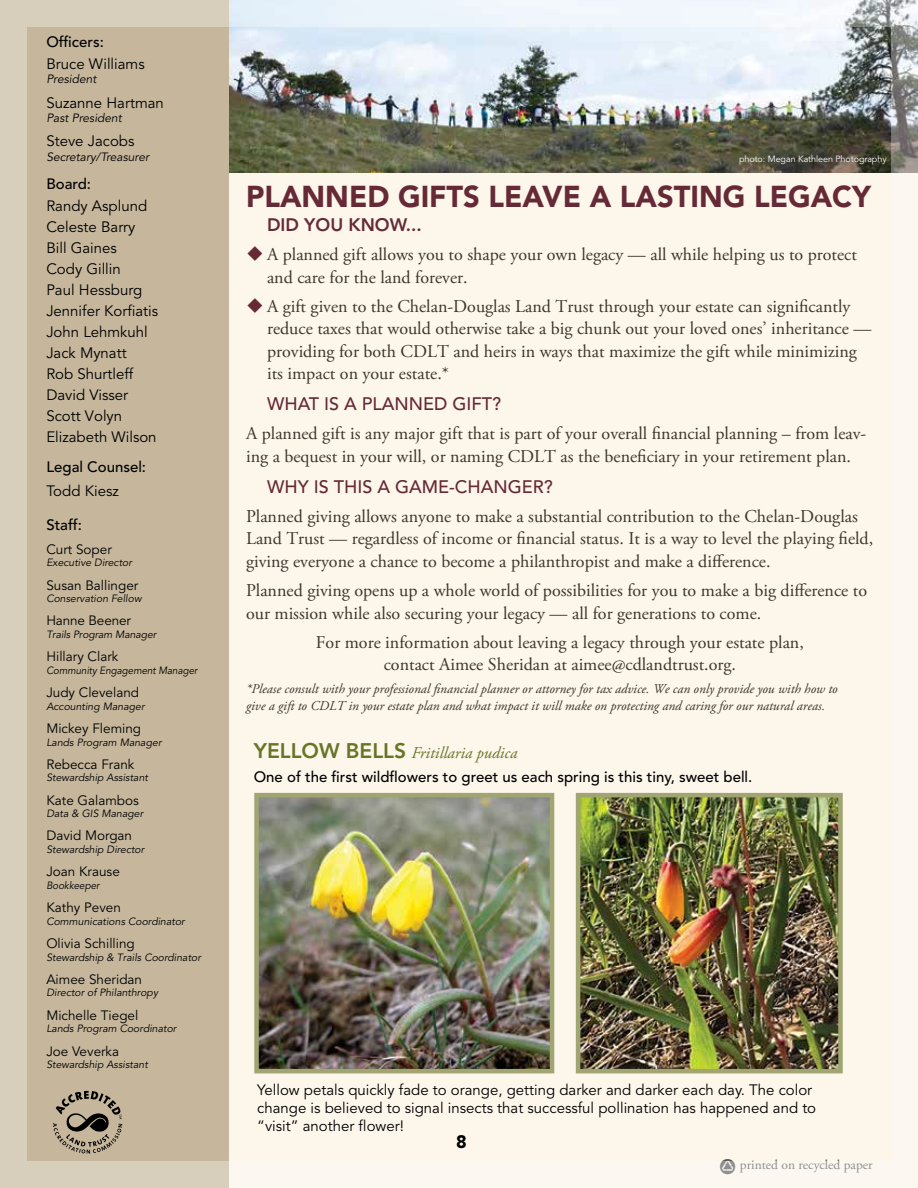
<style>
.page{position:relative;width:918px;height:1188px;background:#fff}
.page>*{position:absolute;margin:0;border:0;box-sizing:border-box;transform-origin:0 0}
.t1{font:900 30px "Avenir LT Std";color:#662936}
.t2{font:18px/22.5px "Adobe Garamond Pro";color:#3d362d}
.t3{font:500 18px "Avenir LT Std";color:#662936}
.t4{font:800 18px "Avenir LT Std";color:#662936}
.t5{font:900 18px "Avenir LT Std";color:#000}
.t6{font:italic 16.5px "Adobe Garamond Pro";color:#677526}
.t7{font:15px/21px "Avenir LT Std";color:#000}
.t8{font:500 15px "Avenir LT Std";color:#000}
.t9{font:italic 13.5px/16.2px "Adobe Garamond Pro";color:#3d362d}
.t10{font:13.5px "Avenir LT Std";color:#000}
.t11{font:13.5px "Adobe Garamond Pro";color:#58595b}
.t12{font:italic 12px "Avenir LT Std";color:#000}
.t13{font:italic 10.5px "Avenir LT Std";color:#000}
.t14{font:italic 10.5px "Avenir LT Std";color:#000;scale:.94 1}
.t15{font:9px "Avenir LT Std";letter-spacing:-.005em;color:#fff}
.s1{color:#662936}
.s2{font-family:"Avenir LT Std";font-weight:800;font-style:normal;font-size:21px}
</style>
<div class="page">
<img style="left:0;top:0;width:918px;height:1188px">
<p class="t8" style="left:46px;top:33px;width:59px">Officers:</p>
<p class="t7" style="left:46px;top:54px;width:100px">Bruce Williams</p>
<p class="t12" style="left:46px;top:72px;width:51px">President</p>
<p class="t7" style="left:46px;top:92px;width:119px">Suzanne Hartman</p>
<p class="t12" style="left:46px;top:111px;width:77px">Past President</p>
<p class="t7" style="left:46px;top:131px;width:90px">Steve Jacobs</p>
<p class="t12" style="left:46px;top:150px;width:104px">Secretary/Treasurer</p>
<p class="t8" style="left:46px;top:175px;width:46px">Board:</p>
<p class="t7" style="left:46px;top:196px;width:113px">Randy Asplund<br>Celeste Barry<br>Bill Gaines<br>Cody Gillin<br>Paul Hessburg<br>Jennifer Korfiatis<br>John Lehmkuhl<br>Jack Mynatt<br>Rob Shurtleff<br>David Visser<br>Scott Volyn<br>Elizabeth Wilson</p>
<p class="t8" style="left:46px;top:458px;width:101px">Legal Counsel:</p>
<p class="t7" style="left:46px;top:480px;width:74px">Todd Kiesz</p>
<p class="t8" style="left:46px;top:517px;width:37px">Staff:</p>
<p class="t10" style="left:46px;top:541px;width:67px">Curt Soper</p>
<p class="t13" style="left:46px;top:557px;width:87px">Executive Director</p>
<p class="t10" style="left:46px;top:577px;width:94px">Susan Ballinger</p>
<p class="t13" style="left:46px;top:592px;width:97px">Conservation Fellow</p>
<p class="t10" style="left:46px;top:613px;width:86px">Hanne Beener</p>
<p class="t13" style="left:46px;top:628px;width:111px">Trails Program Manager</p>
<p class="t10" style="left:46px;top:649px;width:73px">Hillary Clark</p>
<p class="t14" style="left:46px;top:664px;width:162px">Community Engagement Manager</p>
<p class="t10" style="left:46px;top:685px;width:94px">Judy Cleveland</p>
<p class="t13" style="left:46px;top:700px;width:100px">Accounting Manager</p>
<p class="t10" style="left:46px;top:721px;width:96px">Mickey Fleming</p>
<p class="t13" style="left:46px;top:736px;width:117px">Lands Program Manager</p>
<p class="t10" style="left:46px;top:756px;width:90px">Rebecca Frank</p>
<p class="t13" style="left:46px;top:772px;width:103px">Stewardship Assistant</p>
<p class="t10" style="left:46px;top:792px;width:94px">Kate Galambos</p>
<p class="t13" style="left:46px;top:808px;width:98px">Data &amp; GIS Manager</p>
<p class="t10" style="left:46px;top:828px;width:87px">David Morgan</p>
<p class="t13" style="left:46px;top:843px;width:99px">Stewardship Director</p>
<p class="t10" style="left:46px;top:864px;width:75px">Joan Krause</p>
<p class="t14" style="left:46px;top:879px;width:58px">Bookkeeper</p>
<p class="t10" style="left:46px;top:900px;width:76px">Kathy Peven</p>
<p class="t13" style="left:46px;top:915px;width:140px">Communications Coordinator</p>
<p class="t10" style="left:46px;top:936px;width:90px">Olivia Schilling</p>
<p class="t13" style="left:46px;top:951px;width:156px">Stewardship &amp; Trails Coordinator</p>
<p class="t10" style="left:46px;top:971px;width:97px">Aimee Sheridan</p>
<p class="t13" style="left:46px;top:987px;width:113px">Director of Philanthropy</p>
<p class="t10" style="left:46px;top:1007px;width:94px">Michelle Tiegel</p>
<p class="t13" style="left:46px;top:1023px;width:132px">Lands Program Coordinator</p>
<p class="t10" style="left:46px;top:1043px;width:74px">Joe Veverka</p>
<p class="t13" style="left:46px;top:1059px;width:103px">Stewardship Assistant</p>
<p class="t15" style="left:739px;top:154px;width:149px">photo: Megan Kathleen Photography</p>
<h1 class="t1" style="left:246px;top:178px;width:626px">PLANNED GIFTS LEAVE A LASTING LEGACY</h1>
<p class="t4" style="left:267px;top:214px;width:156px">DID YOU KNOW...</p>
<p class="t2" style="left:267px;top:244px;width:591px;text-indent:-21px"><span class="s1">◆</span> A planned gift allows you to shape your own legacy — all while helping us to protect and care for the land forever.</p>
<p class="t2" style="left:267px;top:296px;width:606px;text-indent:-21px"><span class="s1">◆</span> A gift given to the Chelan-Douglas Land Trust through your estate can significantly reduce taxes that would otherwise take a big chunk out your loved ones’ inheritance — providing for both CDLT and heirs in ways that maximize the gift while minimizing its impact on your estate.*</p>
<p class="t3" style="left:267px;top:394px;width:236px">WHAT IS A PLANNED GIFT?</p>
<p class="t2" style="left:246px;top:423px;width:622px">A planned gift is any major gift that is part of your overall financial planning – from leav&shy;ing a bequest in your will, or naming CDLT as the beneficiary in your retirement plan.</p>
<p class="t3" style="left:267px;top:476px;width:287px">WHY IS THIS A GAME-CHANGER?</p>
<p class="t2" style="left:246px;top:506px;width:629px">Planned giving allows anyone to make a substantial contribution to the Chelan-Douglas<br>Land Trust — regardless of income or financial status. It is a way to level the playing field, giving everyone a chance to become a philanthropist and make a difference.</p>
<p class="t2" style="left:246px;top:580px;width:623px">Planned giving opens up a whole world of possibilities for you to make a big difference to our mission while also securing your legacy — all for generations to come.</p>
<p class="t2" style="left:316px;top:632px;width:489px;text-align:center">For more information about leaving a legacy through your estate plan, contact Aimee Sheridan at aimee@cdlandtrust.org.</p>
<p class="t9" style="left:246px;top:681px;width:593px">*Please consult with your professional financial planner or attorney for tax advice. We can only provide you with how to give a gift to CDLT in your estate plan and what impact it will make on protecting and caring for our natural areas.</p>
<p class="t6" style="left:254px;top:743px;width:265px"><span class="s2">YELLOW BELLS</span> Fritillaria pudica</p>
<p class="t8" style="left:254px;top:768px;width:500px">One of the first wildflowers to greet us each spring is this tiny, sweet bell.</p>
<p class="t7" style="left:257px;top:1082px;width:560px;line-height:18px">Yellow petals quickly fade to orange, getting darker and darker each day. The color change is believed to signal insects that successful pollination has happened and to “visit” another flower!</p>
<p class="t5" style="left:456px;top:1130px;width:12px">8</p>
<p class="t11" style="left:719px;top:1157px;width:155px">♼ printed on recycled paper</p>
</div>
